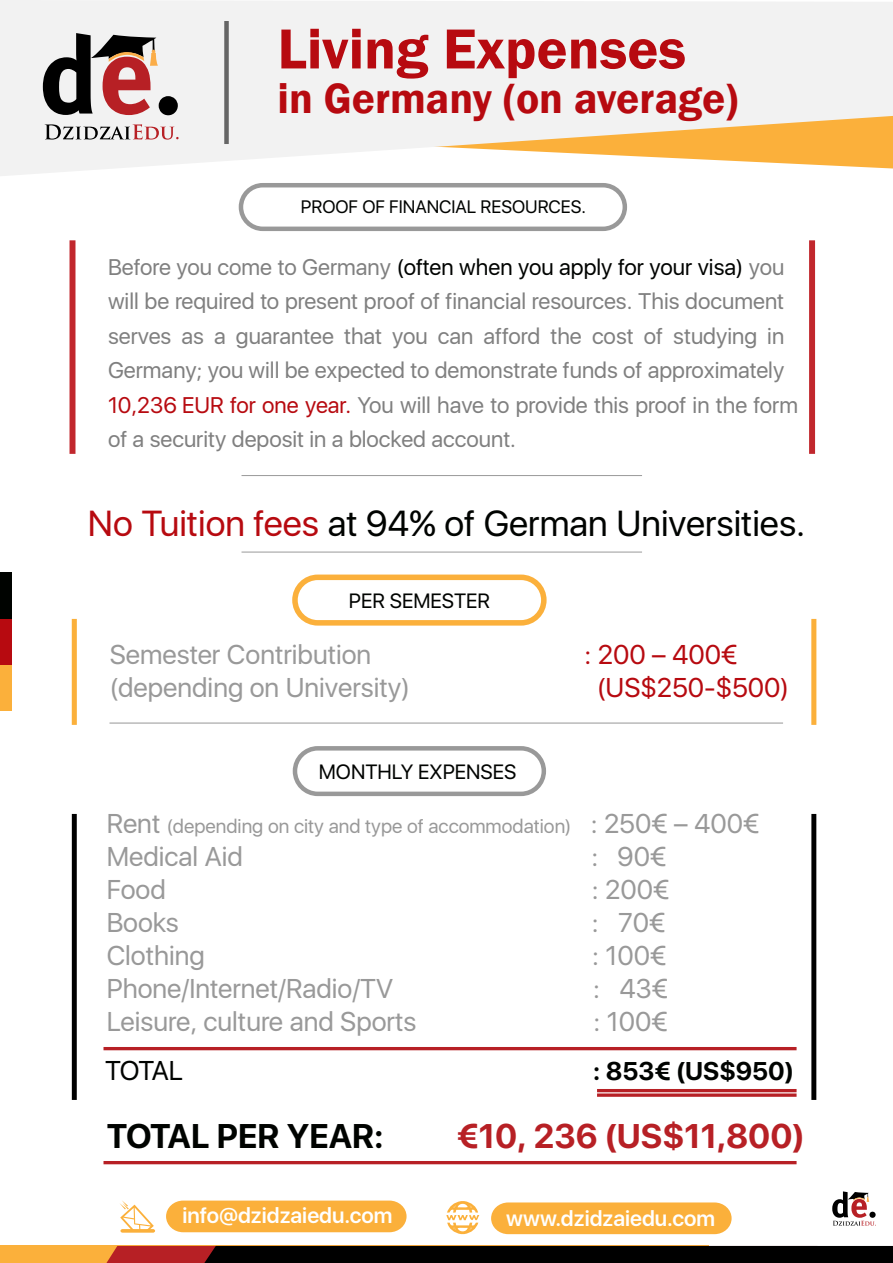
<style>
.page{position:relative;width:893px;height:1263px;background:#fff}
.page>*{position:absolute;margin:0;border:0;box-sizing:border-box;transform-origin:0 0}
.t1{font:600 58.35px "Franklin Gothic";color:#b70a10}
.t2{font:600 43.5px "Franklin Gothic";color:#b70a10}
.t3{font:36px "SFUI Display";color:#000300}
.t4{font:700 34.05px "SFUI Display";color:#b72025}
.t5{font:700 34.05px "SFUI Display";color:#000300}
.t6{font:27px "SFUI Display";color:#999}
.t7{font:27px "SFUI Display";color:#b70a10}
.t8{font:27px "SFUI Display";letter-spacing:-.045em;color:#000300}
.t9{font:700 25.5px "SFUI Display";color:#000300}
.t10{font:22.5px/34.5px "SFUI Display";color:#808080}
.t11{font:600 21.6px "SFUI Display";color:#fff}
.t12{font:20.55px "SFUI Display";color:#000300}
.t13{font:19.5px "SFUI Display";color:#999}
.t14{font:18px "SFUI Display";color:#000300}
.s1{color:#000300}
.s2{color:#b70a10}
.s3{font-size:27px}
</style>
<div class="page">
<svg style="left:0;top:0;width:893px;height:176px;fill:#f2f2f2"></svg>
<div style="left:0;top:1246px;width:708px;height:17px;background:#fbb03b"></div>
<svg style="left:106px;top:1246px;width:787px;height:17px;background:#180505"></svg>
<svg style="left:832px;top:1191px;width:44px;height:35px"></svg>
<div style="left:0;top:664px;width:12px;height:46px;background:#fbb03b"></div>
<div style="left:0;top:618px;width:12px;height:46px;background:#b70a10"></div>
<div style="left:0;top:572px;width:12px;height:47px;background:#000300"></div>
<svg style="left:45px;top:124px;width:134px;height:16px"></svg>
<svg style="left:43px;top:33px;width:135px;height:82px"></svg>
<div style="left:224px;top:21px;width:5px;height:123px;background:#666"></div>
<div style="left:239px;top:183px;width:388px;height:48px;border:4px solid #999;border-radius:22px"></div>
<div style="left:70px;top:240px;width:5px;height:214px;background:#c1272d"></div>
<div style="left:809px;top:240px;width:6px;height:214px;background:#c1272d"></div>
<div style="left:292px;top:574px;width:255px;height:52px;border:6px solid #fbb03b;border-radius:23px"></div>
<div style="left:293px;top:746px;width:253px;height:50px;border:4px solid #999;border-radius:23px"></div>
<div style="left:811px;top:619px;width:5px;height:106px;background:#fbb03b"></div>
<div style="left:72px;top:619px;width:5px;height:106px;background:#fbb03b"></div>
<div style="left:811px;top:814px;width:5px;height:286px;background:#000"></div>
<div style="left:72px;top:814px;width:5px;height:286px;background:#000"></div>
<div style="left:166px;top:1200px;width:241px;height:32px;background:#fbb03b"></div>
<svg style="left:120px;top:1229px;width:35px;height:4px"></svg>
<svg style="left:120px;top:1200px;width:34px;height:31px"></svg>
<svg style="left:446px;top:1201px;width:33px;height:33px"></svg>
<div style="left:491px;top:1202px;width:241px;height:32px;background:#fbb03b"></div>
<hr style="left:110px;top:722px;width:673px;height:2px;background:#b3b3b3">
<hr style="left:242px;top:475px;width:400px;height:1px;background:#999">
<hr style="left:242px;top:552px;width:400px;height:1px;background:#999">
<hr style="left:104px;top:1047px;width:692px;height:3px;background:#b72025">
<hr style="left:104px;top:1161px;width:692px;height:3px;background:#b72025">
<hr style="left:597px;top:1089px;width:199px;height:3px;background:#b72025">
<svg style="left:597px;top:1093px;width:199px;height:4px"></svg>
<h1 class="t1" style="left:277px;top:13px;width:410px">Living Expenses</h1>
<h2 class="t2" style="left:277px;top:72px;width:462px">in Germany (on average)</h2>
<p class="t14" style="left:301px;top:192px;width:287px">PROOF OF FINANCIAL RESOURCES.</p>
<p class="t10" style="left:108px;top:250px;width:691px">Before you come to Germany <span class="s1">(often when you apply for your visa)</span> you will be required to present proof of financial resources. This document serves as a guarantee that you can afford the cost of studying in Germany; you will be expected to demonstrate funds of approximately <span class="s2">10,236 EUR for one year.</span> You will have to provide this proof in the form of a security deposit in a blocked account.</p>
<h3 class="t3" style="left:88px;top:495px;width:719px"><span class="s2">No Tuition fees</span> at 94% of German Universities.</h3>
<p class="t12" style="left:349px;top:585px;width:143px">PER SEMESTER</p>
<p class="t6" style="left:110px;top:633px;width:263px">Semester Contribution</p>
<p class="t7" style="left:584px;top:633px;width:155px">: 200 – 400€</p>
<p class="t6" style="left:110px;top:666px;width:302px">(depending on University)</p>
<p class="t7" style="left:597px;top:666px;width:193px">(US$250-$500)</p>
<p class="t12" style="left:319px;top:756px;width:199px">MONTHLY EXPENSES</p>
<p class="t13" style="left:107px;top:811px;width:654px"><span class="s3">Rent</span> (depending on city and type of accommodation) <span class="s3">: 250€ – 400€</span></p>
<p class="t6" style="left:107px;top:836px;width:138px">Medical Aid</p>
<p class="t6" style="left:591px;top:836px;width:77px">: 90€</p>
<p class="t6" style="left:107px;top:869px;width:61px">Food</p>
<p class="t6" style="left:592px;top:869px;width:79px">: 200€</p>
<p class="t6" style="left:107px;top:902px;width:74px">Books</p>
<p class="t6" style="left:592px;top:902px;width:75px">: 70€</p>
<p class="t6" style="left:107px;top:935px;width:100px">Clothing</p>
<p class="t6" style="left:592px;top:935px;width:76px">: 100€</p>
<p class="t6" style="left:107px;top:968px;width:288px">Phone/Internet/Radio/TV</p>
<p class="t6" style="left:593px;top:968px;width:76px">: 43€</p>
<p class="t6" style="left:107px;top:1001px;width:311px">Leisure, culture and Sports</p>
<p class="t6" style="left:593px;top:1001px;width:76px">: 100€</p>
<p class="t8" style="left:105px;top:1049px;width:79px">TOTAL</p>
<p class="t9" style="left:593px;top:1056px;width:202px">: 853€ (US$950)</p>
<h3 class="t5" style="left:107px;top:1116px;width:278px">TOTAL PER YEAR:</h3>
<h3 class="t4" style="left:457px;top:1116px;width:349px">€10, 236 (US$11,800)</h3>
<p class="t11" style="left:182px;top:1200px;width:211px">info@dzidzaiedu.com</p>
<p class="t11" style="left:506px;top:1203px;width:210px">www.dzidzaiedu.com</p>
</div>
